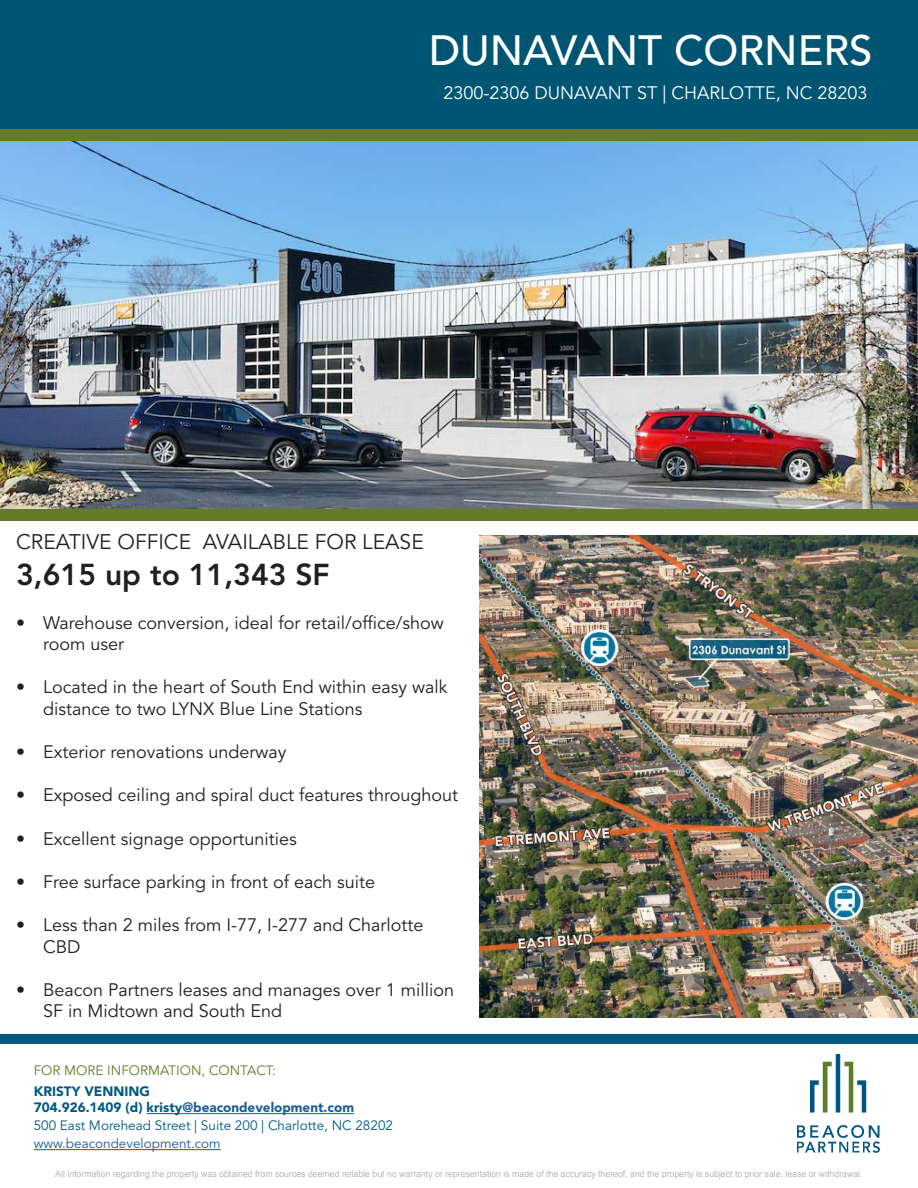
<style>
.page{position:relative;width:918px;height:1188px;background:#fff}
.page>*{position:absolute;margin:0;border:0;box-sizing:border-box;transform-origin:0 0}
.t1{font:500 42px "Avenir LT Std";color:#fff}
.t2{font:800 30px "Avenir LT Std";color:#231f20}
.t3{font:21px "Avenir LT Std";color:#231f20}
.t4{font:18px/21.6px "Avenir LT Std";color:#231f20}
.t5{font:18px "Avenir LT Std";color:#fff}
.t6{font:900 13.5px/16.5px "Avenir LT Std";color:#005982}
.t7{font:13.5px "Avenir LT Std";color:#005982}
.t8{font:13.5px "Avenir LT Std";color:#5e7e23}
.t9{font:13.5px "Avenir LT Std";color:#175d9e}
.t10{font:9px "Arial";color:#b6b7bb}
.s1{color:#175d9e}
</style>
<div class="page">
<div style="left:0;top:0;width:918px;height:141px;background:#005573"></div>
<img style="left:0;top:141px;width:918px;height:368px">
<div style="left:0;top:509px;width:918px;height:11px;background:#637b2a"></div>
<div style="left:0;top:129px;width:918px;height:11px;background:#637b2a"></div>
<img style="left:480px;top:535px;width:438px;height:483px">
<div style="left:9px;top:950px;width:26px;height:22px;border:2px solid #fff;border-radius:50%"></div>
<div style="left:11px;top:891px;width:26px;height:22px;border:2px solid #fff;border-radius:50%"></div>
<div style="left:11px;top:758px;width:26px;height:23px;border:2px solid #fff;border-radius:50%"></div>
<div style="left:9px;top:847px;width:26px;height:22px;border:2px solid #fff;border-radius:50%"></div>
<div style="left:11px;top:716px;width:26px;height:23px;border:2px solid #fff;border-radius:50%"></div>
<div style="left:9px;top:803px;width:26px;height:22px;border:2px solid #fff;border-radius:50%"></div>
<div style="left:9px;top:651px;width:26px;height:22px;border:2px solid #fff;border-radius:50%"></div>
<img style="left:798px;top:1054px;width:82px;height:98px">
<div style="left:0;top:1034px;width:918px;height:10px;background:#005982"></div>
<hr style="left:147px;top:1113px;width:35px;height:1px;background:#005982">
<hr style="left:182px;top:1113px;width:172px;height:1px;background:#175d9e">
<hr style="left:34px;top:1149px;width:187px;height:1px;background:#175d9e">
<h1 class="t1" style="left:429px;top:26px;width:445px">DUNAVANT CORNERS</h1>
<p class="t5" style="left:443px;top:83px;width:426px">2300-2306 DUNAVANT ST | CHARLOTTE, NC 28203</p>
<p class="t3" style="left:16px;top:530px;width:409px">CREATIVE OFFICE AVAILABLE FOR LEASE</p>
<h2 class="t2" style="left:16px;top:557px;width:315px">3,615 up to 11,343 SF</h2>
<p class="t4" style="left:43px;top:612px;width:402px;text-indent:-27px">• Warehouse conversion, ideal for retail/office/show room user</p>
<p class="t4" style="left:43px;top:677px;width:406px;text-indent:-27px">• Located in the heart of South End within easy walk distance to two LYNX Blue Line Stations</p>
<p class="t4" style="left:16px;top:742px;width:272px">• Exterior renovations underway</p>
<p class="t4" style="left:16px;top:785px;width:443px">• Exposed ceiling and spiral duct features throughout</p>
<p class="t4" style="left:16px;top:828px;width:282px">• Excellent signage opportunities</p>
<p class="t4" style="left:16px;top:871px;width:361px">• Free surface parking in front of each suite</p>
<p class="t4" style="left:43px;top:915px;width:382px;text-indent:-27px">• Less than 2 miles from I-77, I-277 and Charlotte<br>CBD</p>
<p class="t4" style="left:43px;top:979px;width:413px;text-indent:-27px">• Beacon Partners leases and manages over 1 million<br>SF in Midtown and South End</p>
<p class="t8" style="left:34px;top:1062px;width:244px">FOR MORE INFORMATION, CONTACT:</p>
<p class="t6" style="left:34px;top:1083px;width:322px">KRISTY VENNING<br>704.926.1409 (d) kristy<span class="s1">@beacondevelopment.com</span></p>
<p class="t7" style="left:34px;top:1118px;width:361px">500 East Morehead Street | Suite 200 | Charlotte, NC 28202</p>
<p class="t9" style="left:34px;top:1136px;width:189px">www.beacondevelopment.com</p>
<p class="t10" style="left:55px;top:1168px;width:809px">All information regarding the property was obtained from sources deemed reliable but no warranty or representation is made of the accuracy thereof, and the property is subject to prior sale, lease or withdrawal.</p>
</div>
